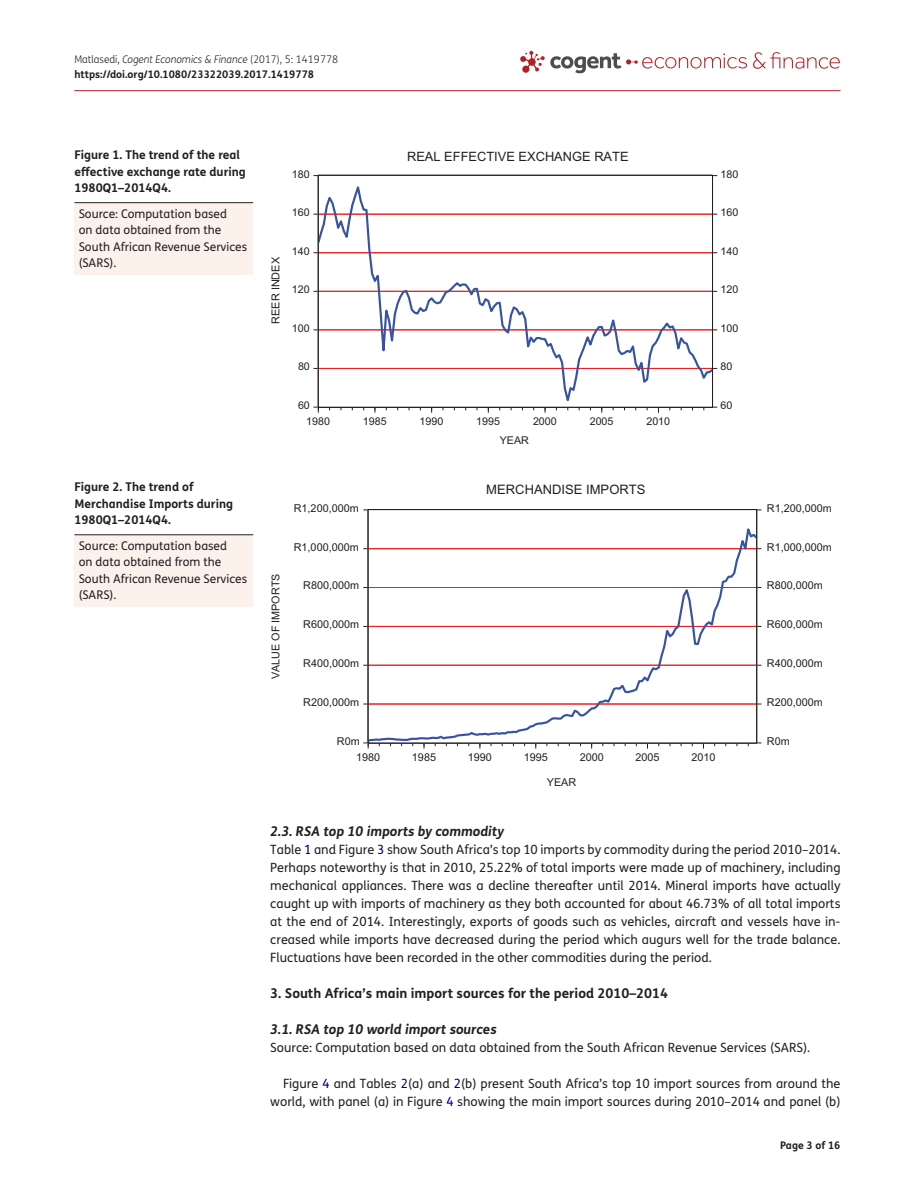
<style>
.page{position:relative;width:915px;height:1191px;background:#fff}
.page>*{position:absolute;margin:0;border:0;box-sizing:border-box;transform-origin:0 0}
.t1{font:italic 700 13.5px "FS Me Pro";color:#231f20}
.t2{font:700 13.5px "FS Me Pro";color:#231f20}
.t3{font:13.05px "Arial";color:#231f20}
.t4{font:12.9px "Arial";color:#231f20}
.t5{font:12.75px/18px "FS Me Pro";color:#231f20;text-align:justify}
.t6{font:12px/16.5px "FS Me Pro";color:#231f20}
.t7{font:700 12px/16.5px "FS Me Pro";color:#231f20}
.t8{font:10.95px "Arial";color:#231f20}
.t9{font:10.8px "Arial";color:#231f20}
.t10{font:10.65px "Arial";color:#231f20}
.t11{font:700 10.5px/15px "FS Me Pro";color:#231f20}
.s1{font-weight:300}
.s2{font-weight:300;font-style:italic}
.s3{color:#000080}
</style>
<div class="page">
<hr style="left:74px;top:90px;width:766px;height:1px;background:#b3202d">
<svg style="left:520px;top:51px;width:24px;height:22px"></svg>
<svg style="left:753px;top:52px;width:86px;height:17px"></svg>
<svg style="left:550px;top:53px;width:196px;height:20px"></svg>
<div style="left:74px;top:203px;width:179px;height:71px;background:#fdf1ec"></div>
<hr style="left:74px;top:202px;width:179px;height:1px;background:#231f20">
<svg style="left:313px;top:407px;width:6px;height:6px"></svg>
<svg style="left:320px;top:186px;width:390px;height:216px"></svg>
<div style="left:318px;top:175px;width:394px;height:232px;border:1px solid #242021"></div>
<div style="left:74px;top:535px;width:179px;height:71px;background:#fdf1ec"></div>
<hr style="left:74px;top:534px;width:179px;height:1px;background:#231f20">
<svg style="left:363px;top:742px;width:6px;height:6px"></svg>
<svg style="left:369px;top:528px;width:385px;height:213px"></svg>
<div style="left:367px;top:509px;width:389px;height:234px;border:1px solid #242021"></div>
<p class="t11" style="left:74px;top:51px;width:265px"><span class="s1">Matlasedi,</span> <span class="s2">Cogent Economics &amp; Finance</span> <span class="s1">(2017), 5: 1419778 </span>https://doi.org/10.1080/23322039.2017.1419778</p>
<p class="t7" style="left:74px;top:146px;width:173px">Figure 1. The trend of the real effective exchange rate during<br>1980Q1–2014Q4.</p>
<p class="t6" style="left:79px;top:205px;width:170px">Source: Computation based<br>on data obtained from the<br>South African Revenue Services (SARS).</p>
<p class="t8" style="left:268px;top:324px;width:68px;rotate:-90deg">REER INDEX</p>
<p class="t10" style="left:292px;top:166px;width:19px">180</p>
<p class="t10" style="left:292px;top:205px;width:19px">160</p>
<p class="t10" style="left:292px;top:244px;width:19px">140</p>
<p class="t10" style="left:292px;top:282px;width:19px">120</p>
<p class="t10" style="left:292px;top:321px;width:19px">100</p>
<p class="t10" style="left:298px;top:359px;width:13px">80</p>
<p class="t10" style="left:298px;top:398px;width:13px">60</p>
<p class="t4" style="left:407px;top:148px;width:223px">REAL EFFECTIVE EXCHANGE RATE</p>
<p class="t10" style="left:306px;top:414px;width:25px">1980</p>
<p class="t10" style="left:363px;top:414px;width:25px">1985</p>
<p class="t10" style="left:419px;top:414px;width:25px">1990</p>
<p class="t10" style="left:476px;top:414px;width:25px">1995</p>
<p class="t10" style="left:533px;top:414px;width:25px">2000</p>
<p class="t10" style="left:589px;top:414px;width:25px">2005</p>
<p class="t10" style="left:646px;top:414px;width:25px">2010</p>
<p class="t7" style="left:74px;top:478px;width:160px">Figure 2. The trend of<br>Merchandise Imports during<br>1980Q1–2014Q4.</p>
<p class="t6" style="left:79px;top:537px;width:170px">Source: Computation based<br>on data obtained from the<br>South African Revenue Services (SARS).</p>
<p class="t9" style="left:268px;top:679px;width:107px;rotate:-90deg">VALUE OF IMPORTS</p>
<p class="t9" style="left:294px;top:500px;width:66px">R1,200,000m</p>
<p class="t9" style="left:294px;top:539px;width:66px">R1,000,000m</p>
<p class="t9" style="left:303px;top:578px;width:57px">R800,000m</p>
<p class="t9" style="left:303px;top:617px;width:57px">R600,000m</p>
<p class="t9" style="left:303px;top:656px;width:57px">R400,000m</p>
<p class="t9" style="left:303px;top:695px;width:57px">R200,000m</p>
<p class="t9" style="left:337px;top:733px;width:24px">R0m</p>
<p class="t10" style="left:499px;top:432px;width:31px">YEAR</p>
<p class="t3" style="left:486px;top:480px;width:161px">MERCHANDISE IMPORTS</p>
<p class="t10" style="left:720px;top:166px;width:19px">180</p>
<p class="t10" style="left:720px;top:205px;width:19px">160</p>
<p class="t10" style="left:720px;top:244px;width:19px">140</p>
<p class="t10" style="left:720px;top:282px;width:19px">120</p>
<p class="t10" style="left:720px;top:321px;width:19px">100</p>
<p class="t10" style="left:720px;top:359px;width:13px">80</p>
<p class="t10" style="left:720px;top:398px;width:13px">60</p>
<p class="t9" style="left:356px;top:750px;width:26px">1980</p>
<p class="t9" style="left:412px;top:750px;width:26px">1985</p>
<p class="t9" style="left:467px;top:750px;width:26px">1990</p>
<p class="t9" style="left:523px;top:750px;width:26px">1995</p>
<p class="t9" style="left:579px;top:750px;width:26px">2000</p>
<p class="t9" style="left:635px;top:750px;width:26px">2005</p>
<p class="t9" style="left:691px;top:750px;width:26px">2010</p>
<p class="t9" style="left:546px;top:775px;width:31px">YEAR</p>
<p class="t9" style="left:766px;top:500px;width:66px">R1,200,000m</p>
<p class="t9" style="left:766px;top:539px;width:66px">R1,000,000m</p>
<p class="t9" style="left:766px;top:578px;width:57px">R800,000m</p>
<p class="t9" style="left:766px;top:617px;width:57px">R600,000m</p>
<p class="t9" style="left:766px;top:656px;width:57px">R400,000m</p>
<p class="t9" style="left:766px;top:695px;width:57px">R200,000m</p>
<p class="t9" style="left:766px;top:733px;width:24px">R0m</p>
<p class="t1" style="left:270px;top:820px;width:235px">2.3. RSA top 10 imports by commodity</p>
<p class="t5" style="left:270px;top:840px;width:571px">Table <span class="s3">1</span> and Figure <span class="s3">3</span> show South Africa’s top 10 imports by commodity during the period 2010–2014.<br>Perhaps noteworthy is that in 2010, 25.22% of total imports were made up of machinery, including mechanical appliances. There was a decline thereafter until 2014. Mineral imports have actually caught up with imports of machinery as they both accounted for about 46.73% of all total imports at the end of 2014. Interestingly, exports of goods such as vehicles, aircraft and vessels have in&shy;creased while imports have decreased during the period which augurs well for the trade balance.<br>Fluctuations have been recorded in the other commodities during the period.</p>
<p class="t2" style="left:270px;top:982px;width:399px">3. South Africa’s main import sources for the period 2010–2014</p>
<p class="t1" style="left:270px;top:1018px;width:228px">3.1. RSA top 10 world import sources</p>
<p class="t5" style="left:270px;top:1038px;width:541px">Source: Computation based on data obtained from the South African Revenue Services (SARS).</p>
<p class="t5" style="left:270px;top:1074px;width:571px;text-align:right">Figure <span class="s3">4</span> and Tables <span class="s3">2</span>(a) and <span class="s3">2</span>(b) present South Africa’s top 10 import sources from around the world, with panel (a) in Figure <span class="s3">4</span> showing the main import sources during 2010–2014 and panel (b)</p>
<p class="t11" style="left:780px;top:1137px;width:62px">Page 3 of 16</p>
</div>
